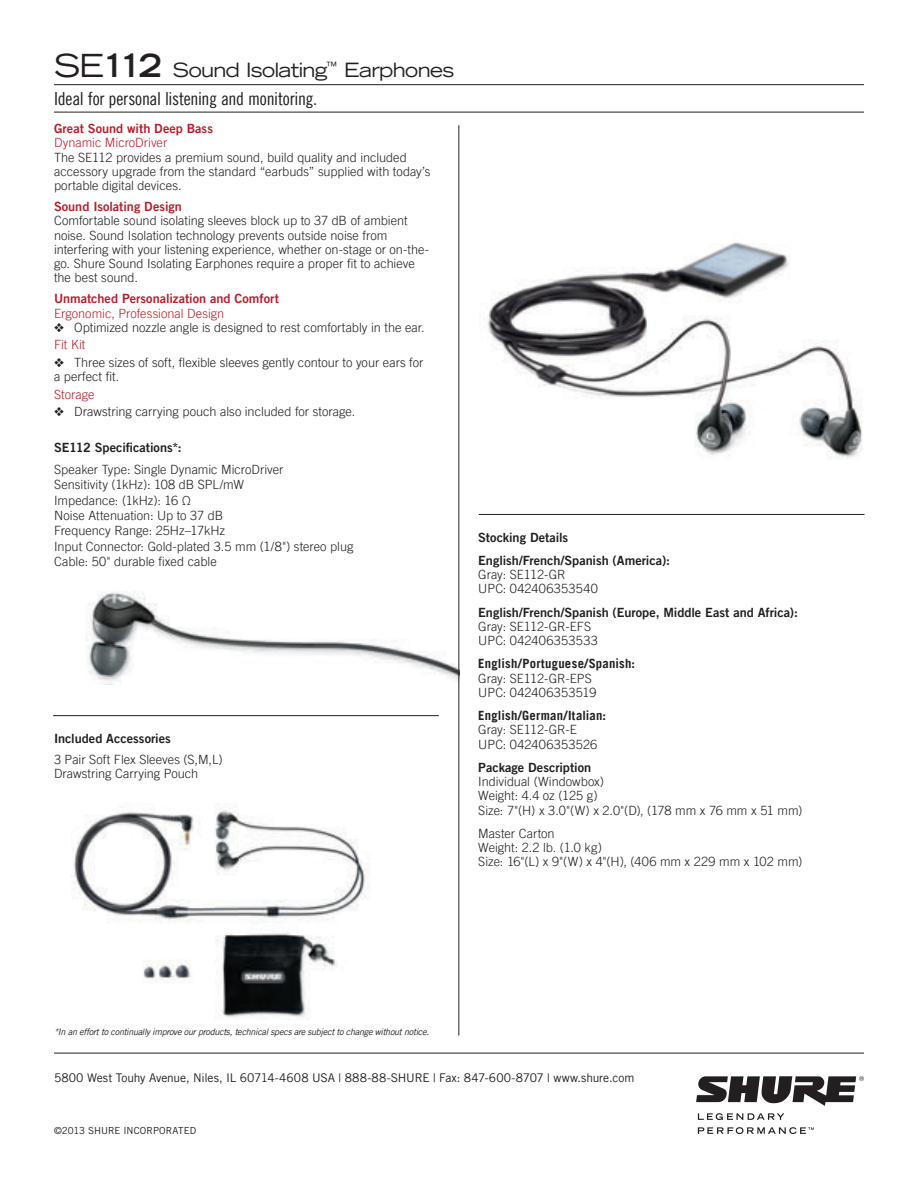
<style>
.page{position:relative;width:918px;height:1188px;background:#fff}
.page>*{position:absolute;margin:0;border:0;box-sizing:border-box;transform-origin:0 0}
.t1{font:expanded 19.5px "Trade Gothic LT Std";letter-spacing:-.03em;color:#231f20}
.t2{font:18px "Trade Gothic LT Std Cn 18";letter-spacing:-.015em;color:#231f20}
.t3{font:300 12.75px/14.2px "Trade Gothic LT Std";color:#231f20}
.t4{font:12.75px "Trade Gothic LT Std Bd 2";letter-spacing:-.005em;color:#231f20}
.t5{font:12.75px "Trade Gothic LT Std Bd 2";color:#ba1e2c}
.t6{font:12.75px/23.2px "Trade Gothic LT Std Bd 2";color:#221e1f}
.t7{font:700 12.75px "Trade Gothic LT Std";letter-spacing:.015em;color:#231f20}
.t8{font:300 12.75px "Trade Gothic LT Std";color:#ba1e2c}
.t9{font:300 12.75px "Trade Gothic LT";color:#ba1e2c}
.t10{font:12px "Trade Gothic LT Std";letter-spacing:-.01em;color:#231f20}
.t11{font:9.75px "Trade Gothic LT Std";color:#231f20}
.t12{font:italic 9px "Trade Gothic LT Std";letter-spacing:-.035em;color:#231f20}
.s1{font-size:31.5px}
.s2{font-weight:700;font-size:31.5px}
.s3{color:#ba1e2c}
</style>
<div class="page">
<hr style="left:54px;top:84px;width:810px;height:1px;background:#231f20">
<hr style="left:54px;top:112px;width:810px;height:1px;background:#231f20">
<img style="left:86px;top:592px;width:372px;height:93px">
<img style="left:484px;top:242px;width:379px;height:217px">
<hr style="left:53px;top:715px;width:386px;height:1px;background:#231f20">
<hr style="left:54px;top:1053px;width:810px;height:1px;background:#231f20">
<svg style="left:696px;top:1076px;width:168px;height:30px"></svg>
<svg style="left:698px;top:1113px;width:86px;height:7px"></svg>
<svg style="left:698px;top:1127px;width:116px;height:7px"></svg>
<hr style="left:458px;top:125px;width:1px;height:911px;background:#231f20">
<img style="left:71px;top:806px;width:299px;height:213px">
<hr style="left:479px;top:514px;width:386px;height:1px;background:#231f20">
<h1 class="t1" style="left:54px;top:57px;width:402px"><span class="s1">SE</span><span class="s2">112</span> Sound Isolating<sup>™</sup> Earphones</h1>
<h2 class="t2" style="left:54px;top:88px;width:265px">Ideal for personal listening and monitoring.</h2>
<p class="t5" style="left:54px;top:121px;width:161px">Great Sound with Deep Bass</p>
<p class="t8" style="left:54px;top:135px;width:115px">Dynamic MicroDriver</p>
<p class="t3" style="left:54px;top:150px;width:378px">The SE112 provides a premium sound, build quality and included accessory upgrade from the standard “earbuds” supplied with today’s portable digital devices.</p>
<p class="t5" style="left:54px;top:199px;width:129px">Sound Isolating Design</p>
<p class="t3" style="left:54px;top:213px;width:376px">Comfortable sound isolating sleeves block up to 37 dB of ambient noise. Sound Isolation technology prevents outside noise from interfering with your listening experience, whether on-stage or on-the&shy;go. Shure Sound Isolating Earphones require a proper fit to achieve the best sound.</p>
<p class="t5" style="left:54px;top:291px;width:227px">Unmatched Personalization and Comfort</p>
<p class="t8" style="left:54px;top:305px;width:172px">Ergonomic, Professional Design</p>
<p class="t3" style="left:54px;top:318px;width:372px;line-height:17.5px">❖ Optimized nozzle angle is designed to rest comfortably in the ear.<br><span class="s3">Fit Kit</span></p>
<p class="t3" style="left:54px;top:355px;width:371px">❖ Three sizes of soft, flexible sleeves gently contour to your ears for a perfect fit.</p>
<p class="t9" style="left:54px;top:386px;width:42px">Storage</p>
<p class="t3" style="left:54px;top:404px;width:303px">❖ Drawstring carrying pouch also included for storage.</p>
<p class="t4" style="left:54px;top:440px;width:129px">SE112 Specifications*:</p>
<p class="t3" style="left:54px;top:462px;width:301px;line-height:15.3px">Speaker Type: Single Dynamic MicroDriver<br>Sensitivity (1kHz): 108 dB SPL/mW<br>Impedance: (1kHz): 16 Ω<br>Noise Attenuation: Up to 37 dB<br>Frequency Range: 25Hz–17kHz<br>Input Connector: Gold-plated 3.5 mm (1/8") stereo plug Cable: 50" durable fixed cable</p>
<p class="t4" style="left:54px;top:730px;width:118px">Included Accessories</p>
<p class="t3" style="left:54px;top:752px;width:170px">3 Pair Soft Flex Sleeves (S,M,L)<br>Drawstring Carrying Pouch</p>
<p class="t6" style="left:478px;top:525px;width:193px">Stocking Details<br>English/French/Spanish (America):</p>
<p class="t3" style="left:478px;top:567px;width:121px">Gray: SE112-GR<br>UPC: 042406353540</p>
<p class="t4" style="left:478px;top:604px;width:321px">English/French/Spanish (Europe, Middle East and Africa):</p>
<p class="t3" style="left:478px;top:619px;width:121px">Gray: SE112-GR-EFS<br>UPC: 042406353533</p>
<p class="t7" style="left:478px;top:656px;width:158px">English/Portuguese/Spanish:</p>
<p class="t3" style="left:478px;top:671px;width:120px">Gray: SE112-GR-EPS<br>UPC: 042406353519</p>
<p class="t7" style="left:478px;top:708px;width:129px">English/German/Italian:</p>
<p class="t3" style="left:478px;top:723px;width:121px">Gray: SE112-GR-E<br>UPC: 042406353526</p>
<p class="t6" style="left:478px;top:756px;width:114px">Package Description</p>
<p class="t3" style="left:478px;top:774px;width:326px">Individual (Windowbox)<br>Weight: 4.4 oz (125 g)<br>Size: 7"(H) x 3.0"(W) x 2.0"(D), (178 mm x 76 mm x 51 mm)</p>
<p class="t3" style="left:478px;top:826px;width:326px">Master Carton<br>Weight: 2.2 lb. (1.0 kg)<br>Size: 16"(L) x 9"(W) x 4"(H), (406 mm x 229 mm x 102 mm)</p>
<p class="t12" style="left:54px;top:1027px;width:377px">*In an effort to continually improve our products, technical specs are subject to change without notice.</p>
<p class="t10" style="left:54px;top:1071px;width:582px">5800 West Touhy Avenue, Niles, IL 60714-4608 USA | 888-88-SHURE | Fax: 847-600-8707 | www.shure.com</p>
<p class="t11" style="left:54px;top:1125px;width:144px">©2013 SHURE INCORPORATED</p>
</div>
